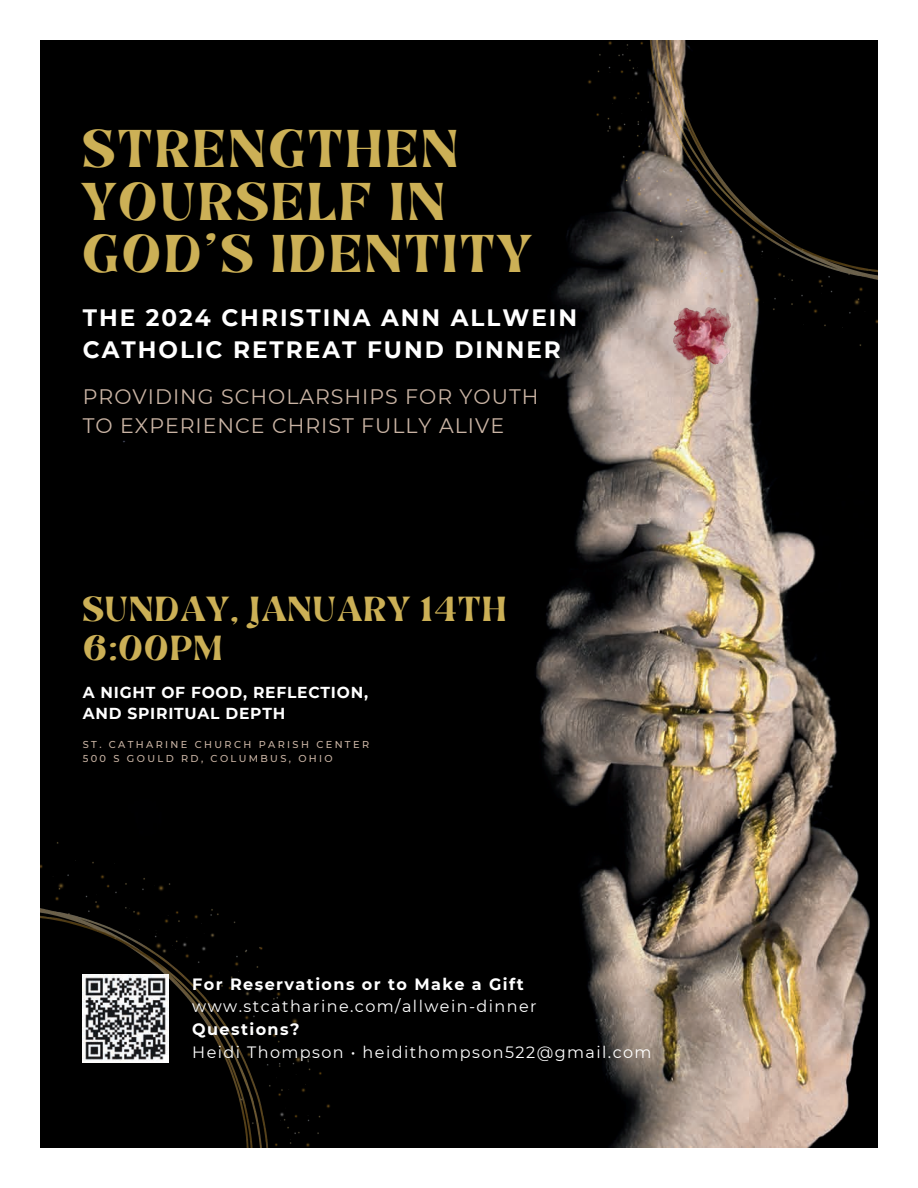
<style>
.page{position:relative;width:918px;height:1188px;background:#fff}
.page>*{position:absolute;margin:0;border:0;box-sizing:border-box;transform-origin:0 0}
.t1{font:42.75px/52.5px "Brasika Display";letter-spacing:.1em;color:#ccb056}
.t2{font:28.05px/39px "Brasika Display";letter-spacing:.08em;color:#ccb056}
.t3{font:700 23.7px/32.5px "Montserrat";letter-spacing:.085em;color:#fff}
.t4{font:21px/28.3px "Montserrat";letter-spacing:.05em;color:#cab4a4}
.t5{font:16.35px/22.6px "Montserrat";letter-spacing:.09em;color:#fff}
.t6{font:700 15.9px/21.6px "Montserrat";letter-spacing:.05em;color:#fff}
.t7{font:500 10.05px/13.5px "Montserrat";letter-spacing:.24em;color:#cab4a4}
.s1{font-weight:700}
</style>
<div class="page">
<img style="left:40px;top:40px;width:838px;height:1107px">
<div style="left:40px;top:842px;width:307px;height:305px;background:#000"></div>
<img style="left:673px;top:346px;width:58px;height:20px">
<img style="left:571px;top:40px;width:307px;height:306px">
<img style="left:83px;top:974px;width:86px;height:88px">
<p class="t1" style="left:83px;top:125px;width:449px">STRENGTHEN<br>YOURSELF IN<br>GOD’S IDENTITY</p>
<p class="t3" style="left:83px;top:300px;width:496px">THE 2024 CHRISTINA ANN ALLWEIN<br>CATHOLIC RETREAT FUND DINNER</p>
<p class="t4" style="left:83px;top:382px;width:457px">PROVIDING SCHOLARSHIPS FOR YOUTH<br>TO EXPERIENCE CHRIST FULLY ALIVE</p>
<p class="t2" style="left:83px;top:591px;width:425px">SUNDAY, JANUARY 14TH<br>6:00PM</p>
<p class="t6" style="left:83px;top:680px;width:287px">A NIGHT OF FOOD, REFLECTION,<br>AND SPIRITUAL DEPTH</p>
<p class="t7" style="left:83px;top:738px;width:288px">ST. CATHARINE CHURCH PARISH CENTER<br>500 S GOULD RD, COLUMBUS, OHIO</p>
<p class="t5" style="left:192px;top:972px;width:461px"><span class="s1">For Reservations or to Make a Gift </span>www.stcatharine.com/allwein-dinner<br><span class="s1">Questions?<br></span>Heidi Thompson • heidithompson522@gmail.com</p>
</div>
